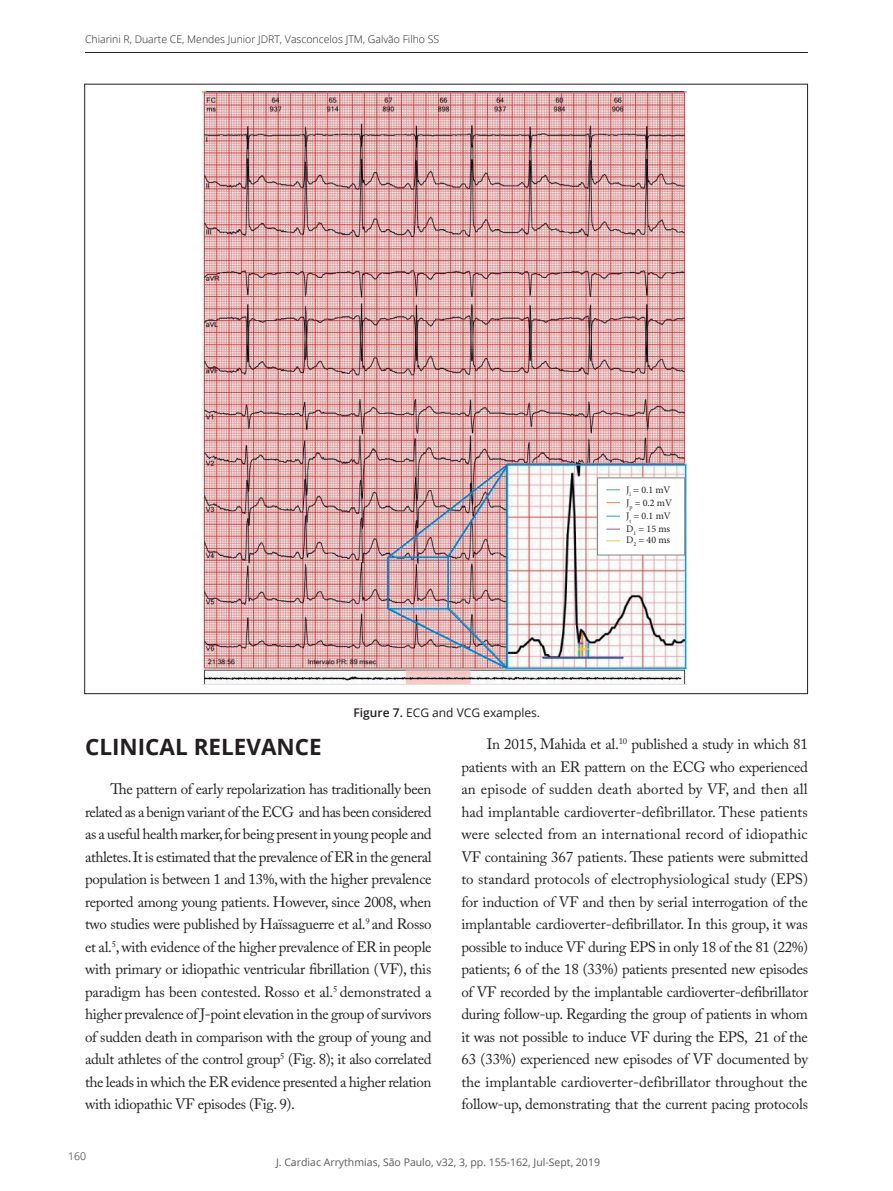
<style>
.page{position:relative;width:893px;height:1191px;background:#fff}
.page>*{position:absolute;margin:0;border:0;box-sizing:border-box;transform-origin:0 0}
.t1{font:700 22.5px "Open Sans";color:#231f20}
.t2{font:15px/22.5px "Adobe Caslon Pro";letter-spacing:-.02em;color:#231f20;text-align:justify}
.t3{font:12px "Open Sans";color:#231f20}
.t4{font:300 10.5px "Open Sans";color:#231f20}
.t5{font:10.5px "Open Sans";color:#57585a}
.t6{font:10.05px/13.2px "Minion Pro";color:#231f20}
.s1{font-weight:600}
</style>
<div class="page">
<hr style="left:85px;top:52px;width:723px;height:1px;background:#231f20">
<img style="left:203px;top:92px;width:484px;height:594px">
<div style="left:598px;top:478px;width:87px;height:77px;background:#fff"></div>
<div style="left:597px;top:477px;width:88px;height:78px;border:1px solid #808285"></div>
<svg style="left:606px;top:489px;width:14px;height:1px"></svg>
<svg style="left:606px;top:502px;width:14px;height:1px"></svg>
<svg style="left:606px;top:516px;width:14px;height:1px"></svg>
<svg style="left:606px;top:529px;width:14px;height:1px"></svg>
<svg style="left:606px;top:540px;width:14px;height:1px"></svg>
<img style="left:387px;top:463px;width:122px;height:95px">
<hr style="left:387px;top:557px;width:1px;height:52px;background:#1074bc">
<hr style="left:388px;top:557px;width:60px;height:1px;background:#1074bc">
<hr style="left:448px;top:557px;width:1px;height:52px;background:#1074bc">
<img style="left:387px;top:608px;width:120px;height:60px">
<hr style="left:506px;top:464px;width:1px;height:203px;background:#1074bc">
<hr style="left:506px;top:464px;width:179px;height:1px;background:#1074bc">
<p class="t4" style="left:85px;top:32px;width:356px">Chiarini R, Duarte CE, Mendes Junior JDRT, Vasconcelos JTM, Galvão Filho SS</p>
<p class="t3" style="left:354px;top:704px;width:188px"><span class="s1">Figure 7.</span> ECG and VCG examples.</p>
<p class="t6" style="left:626px;top:483px;width:47px">J<sub>i</sub> = 0.1 mV<br>J<sub>p</sub> = 0.2 mV<br>J<sub>t</sub> = 0.1 mV</p>
<p class="t6" style="left:626px;top:523px;width:46px;line-height:11.4px">D<sub>1</sub> = 15 ms<br>D<sub>2</sub> = 40 ms</p>
<h1 class="t1" style="left:85px;top:731px;width:238px">CLINICAL RELEVANCE</h1>
<p class="t2" style="left:85px;top:777px;width:348px;text-indent:26px">The pattern of early repolarization has traditionally been related as a benign variant of the ECG and has been considered as a useful health marker, for being present in young people and athletes. It is estimated that the prevalence of ER in the general population is between 1 and 13%, with the higher prevalence reported among young patients. However, since 2008, when two studies were published by Haïssaguerre et al.<sup>9</sup> and Rosso et al.<sup>5</sup>, with evidence of the higher prevalence of ER in people with primary or idiopathic ventricular fibrillation (VF), this paradigm has been contested. Rosso et al.<sup>5</sup> demonstrated a higher prevalence of J-point elevation in the group of survivors of sudden death in comparison with the group of young and adult athletes of the control group<sup>5</sup> (Fig. 8); it also correlated the leads in which the ER evidence presented a higher relation with idiopathic VF episodes (Fig. 9).</p>
<p class="t2" style="left:461px;top:732px;width:348px;text-indent:25px">In 2015, Mahida et al.<sup>10</sup> published a study in which 81 patients with an ER pattern on the ECG who experienced an episode of sudden death aborted by VF, and then all had implantable cardioverter-defibrillator. These patients were selected from an international record of idiopathic VF containing 367 patients. These patients were submitted to standard protocols of electrophysiological study (EPS) for induction of VF and then by serial interrogation of the implantable cardioverter-defibrillator. In this group, it was possible to induce VF during EPS in only 18 of the 81 (22%) patients; 6 of the 18 (33%) patients presented new episodes of VF recorded by the implantable cardioverter-defibrillator during follow-up. Regarding the group of patients in whom it was not possible to induce VF during the EPS, 21 of the 63 (33%) experienced new episodes of VF documented by the implantable cardioverter-defibrillator throughout the follow-up, demonstrating that the current pacing protocols</p>
<p class="t4" style="left:68px;top:1148px;width:19px">160</p>
<p class="t5" style="left:276px;top:1154px;width:325px">J. Cardiac Arrythmias, São Paulo, v32, 3, pp. 155-162, Jul-Sept, 2019</p>
</div>
